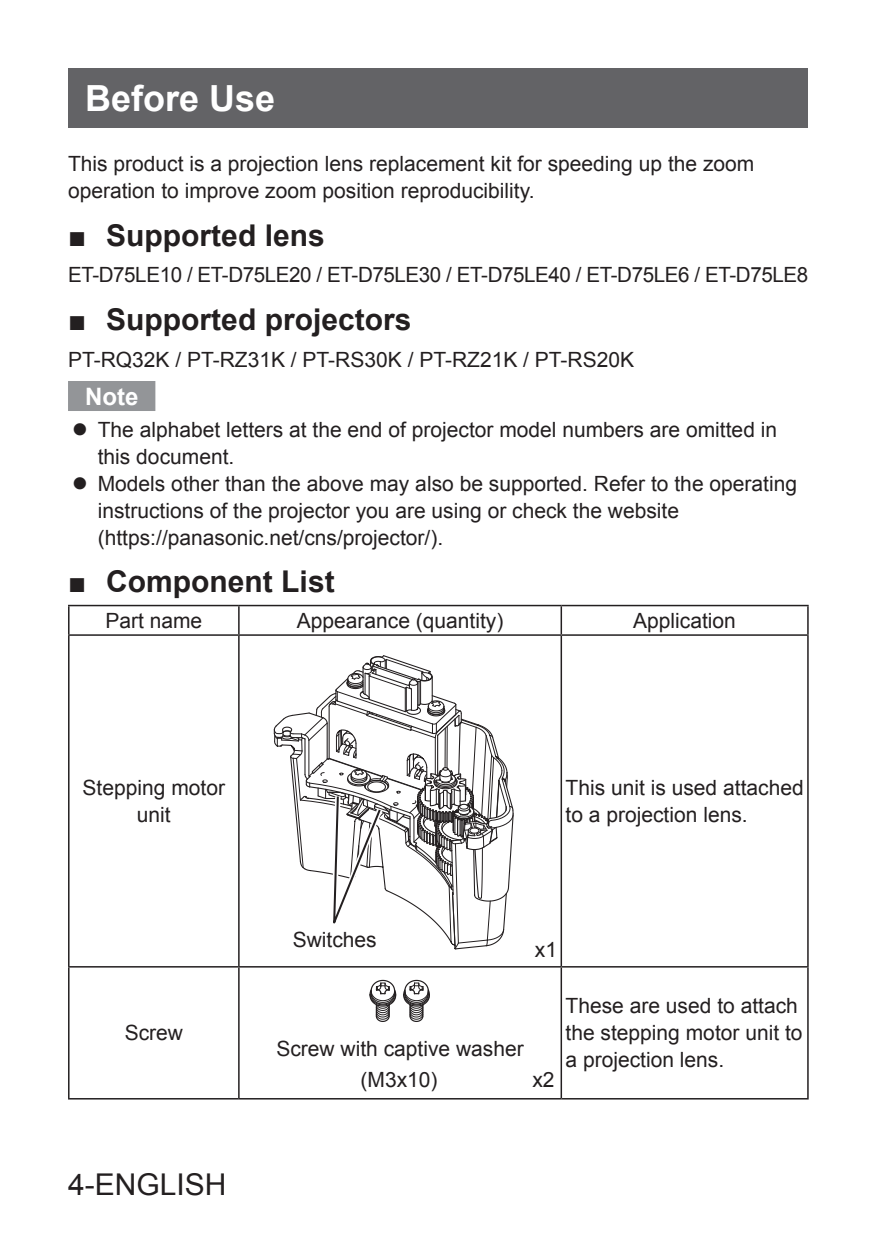
<style>
.page{position:relative;width:893px;height:1259px;background:#fff}
.page>*{position:absolute;margin:0;border:0;box-sizing:border-box;transform-origin:0 0}
.t1{font:700 36px "Arial";color:#fff}
.t2{font:700 30px "Arial";color:#231f20}
.t3{font:30px "Arial";color:#231f20}
.t4{font:700 24px "Arial";color:#fff}
.t5{font:21px/27px "Arial";color:#231f20}
.t6{font:21px "Arial";letter-spacing:-.02em;color:#231f20}
</style>
<div class="page">
<div style="left:68px;top:381px;width:87px;height:30px;background:#939598"></div>
<hr style="left:68px;top:605px;width:171px;height:1px;background:#231f20">
<hr style="left:68px;top:606px;width:2px;height:28px;background:#231f20">
<hr style="left:239px;top:605px;width:322px;height:1px;background:#231f20">
<hr style="left:238px;top:606px;width:2px;height:28px;background:#231f20">
<hr style="left:561px;top:605px;width:248px;height:1px;background:#231f20">
<svg style="left:561px;top:606px;width:1px;height:28px"></svg>
<hr style="left:807px;top:606px;width:2px;height:28px;background:#231f20">
<hr style="left:68px;top:634px;width:171px;height:2px;background:#231f20">
<hr style="left:68px;top:636px;width:2px;height:330px;background:#231f20">
<hr style="left:239px;top:634px;width:322px;height:2px;background:#231f20">
<hr style="left:238px;top:636px;width:2px;height:330px;background:#231f20">
<hr style="left:561px;top:634px;width:248px;height:2px;background:#231f20">
<hr style="left:561px;top:636px;width:1px;height:330px;background:#231f20">
<hr style="left:807px;top:636px;width:2px;height:330px;background:#231f20">
<hr style="left:68px;top:966px;width:171px;height:1px;background:#231f20">
<hr style="left:68px;top:967px;width:2px;height:131px;background:#231f20">
<hr style="left:239px;top:966px;width:322px;height:1px;background:#231f20">
<hr style="left:238px;top:967px;width:2px;height:131px;background:#231f20">
<hr style="left:561px;top:966px;width:248px;height:1px;background:#231f20">
<hr style="left:561px;top:967px;width:1px;height:131px;background:#231f20">
<hr style="left:807px;top:967px;width:2px;height:131px;background:#231f20">
<hr style="left:68px;top:1098px;width:171px;height:1px;background:#231f20">
<hr style="left:239px;top:1098px;width:322px;height:1px;background:#231f20">
<hr style="left:561px;top:1098px;width:248px;height:1px;background:#231f20">
<svg style="left:273px;top:655px;width:241px;height:295px"></svg>
<svg style="left:369px;top:979px;width:28px;height:43px"></svg>
<svg style="left:403px;top:979px;width:27px;height:43px"></svg>
<div style="left:68px;top:68px;width:740px;height:60px;background:#636366"></div>
<h1 class="t1" style="left:85px;top:73px;width:192px">Before Use</h1>
<p class="t5" style="left:68px;top:150px;width:688px">This product is a projection lens replacement kit for speeding up the zoom operation to improve zoom position reproducibility.</p>
<h2 class="t2" style="left:68px;top:214px;width:258px">■ Supported lens</h2>
<p class="t6" style="left:68px;top:261px;width:742px">ET-D75LE10 / ET-D75LE20 / ET-D75LE30 / ET-D75LE40 / ET-D75LE6 / ET-D75LE8</p>
<h2 class="t2" style="left:68px;top:298px;width:345px">■ Supported projectors</h2>
<p class="t5" style="left:68px;top:346px;width:568px">PT-RQ32K / PT-RZ31K / PT-RS30K / PT-RZ21K / PT-RS20K</p>
<p class="t4" style="left:85px;top:379px;width:55px">Note</p>
<p class="t5" style="left:98px;top:415px;width:701px">The alphabet letters at the end of projector model numbers are omitted in this document.<br>Models other than the above may also be supported. Refer to the operating instructions of the projector you are using or check the website (https://panasonic.net/cns/projector/).</p>
<h2 class="t2" style="left:68px;top:560px;width:268px">■ Component List</h2>
<p class="t5" style="left:105px;top:607px;width:98px">Part name</p>
<p class="t5" style="left:297px;top:607px;width:208px">Appearance (quantity)</p>
<p class="t5" style="left:633px;top:607px;width:104px">Application</p>
<p class="t5" style="left:83px;top:774px;width:144px;text-align:center">Stepping motor unit</p>
<p class="t5" style="left:125px;top:1019px;width:60px">Screw</p>
<h2 class="t3" style="left:68px;top:1163px;width:160px">4-ENGLISH</h2>
<p class="t5" style="left:566px;top:774px;width:240px">This unit is used attached to a projection lens.</p>
<p class="t5" style="left:293px;top:925px;width:86px">Switches</p>
<p class="t5" style="left:535px;top:936px;width:24px">x1</p>
<p class="t5" style="left:276px;top:1032px;width:249px;line-height:31.5px;text-align:center">Screw with captive washer (M3x10)</p>
<p class="t5" style="left:532px;top:1066px;width:24px">x2</p>
<p class="t5" style="left:566px;top:992px;width:238px">These are used to attach the stepping motor unit to a projection lens.</p>
</div>
